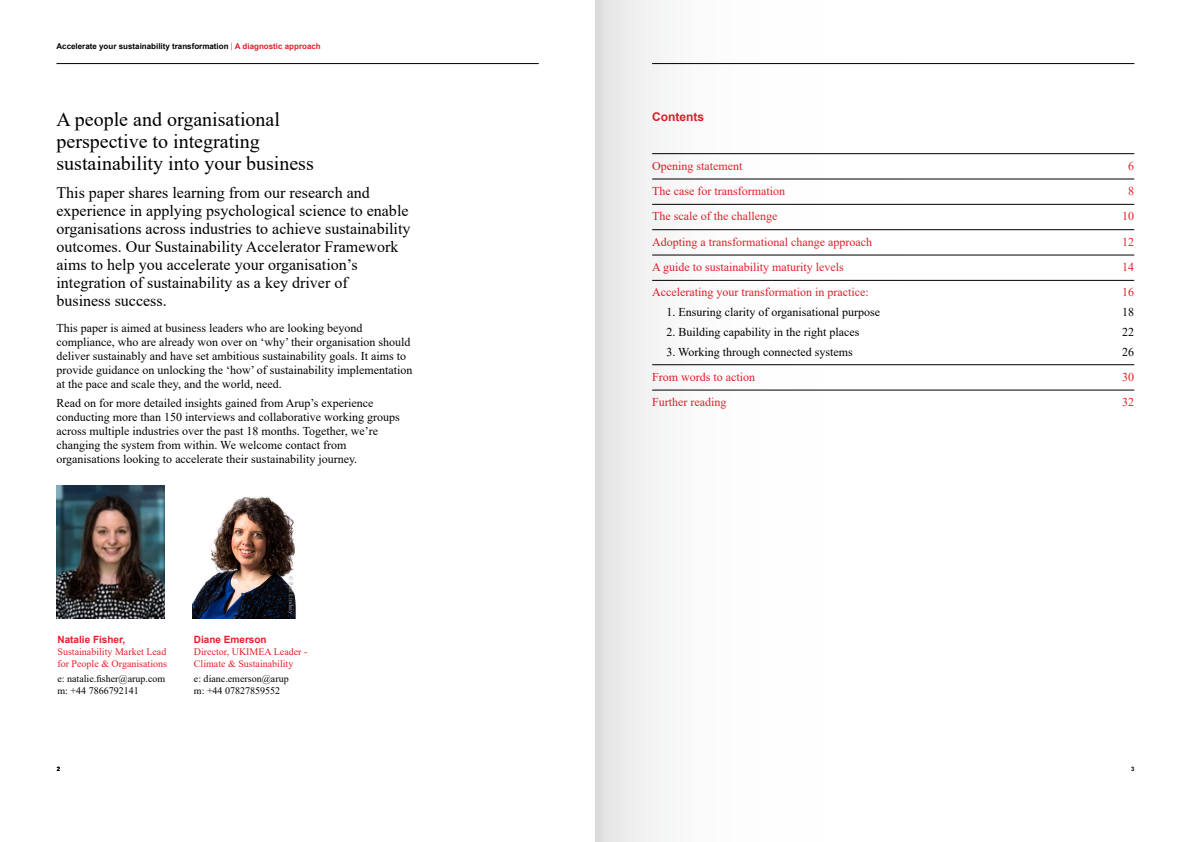
<style>
.page{position:relative;width:1191px;height:842px;background:#fff}
.page>*{position:absolute;margin:0;border:0;box-sizing:border-box;transform-origin:0 0}
.t1{font:20px/22px "Times New Roman";color:#000}
.t2{font:16px/18px "Times New Roman";color:#000}
.t3{font:12px/14px "Times New Roman";color:#000}
.t4{font:12px "Times New Roman";color:#e31f2b}
.t5{font:700 12px "Arial";color:#e31f2b}
.t6{font:10px/12px "Times New Roman";color:#e31f2b}
.t7{font:10px/12px "Times New Roman";color:#000}
.t8{font:700 10px "Arial";color:#e31f2b}
.t9{font:700 8px "Arial";color:#000}
.t10{font:6px "Times New Roman";color:#9d9fa2}
.t11{font:700 6px "Arial";color:#000}
.s1{font-family:"Museo Sans 100";font-weight:400}
.s2{color:#e31f2b}
</style>
<div class="page">
<hr style="left:56px;top:63px;width:483px;height:1px;background:#000">
<hr style="left:652px;top:63px;width:482px;height:1px;background:#000">
<img style="left:56px;top:485px;width:108px;height:133px">
<img style="left:193px;top:497px;width:103px;height:121px">
<hr style="left:652px;top:153px;width:482px;height:1px;background:#000">
<hr style="left:652px;top:178px;width:482px;height:1px;background:#000">
<hr style="left:652px;top:204px;width:482px;height:1px;background:#000">
<hr style="left:652px;top:229px;width:482px;height:1px;background:#000">
<hr style="left:652px;top:255px;width:482px;height:1px;background:#000">
<hr style="left:652px;top:280px;width:482px;height:1px;background:#000">
<hr style="left:652px;top:364px;width:482px;height:1px;background:#000">
<hr style="left:652px;top:390px;width:482px;height:1px;background:#000">
<svg style="left:595px;top:0;width:306px;height:842px"></svg>
<p class="t9" style="left:56px;top:40px;width:266px">Accelerate your sustainability transformation <span class="s1">|</span> <span class="s2">A diagnostic approach</span></p>
<h1 class="t1" style="left:56px;top:108px;width:259px">A people and organisational perspective to integrating sustainability into your business</h1>
<p class="t2" style="left:56px;top:183px;width:355px">This paper shares learning from our research and experience in applying psychological science to enable organisations across industries to achieve sustainability outcomes. Our Sustainability Accelerator Framework aims to help you accelerate your organisation’s integration of sustainability as a key driver of<br>business success.</p>
<p class="t3" style="left:56px;top:320px;width:357px">This paper is aimed at business leaders who are looking beyond compliance, who are already won over on ‘why’ their organisation should deliver sustainably and have set ambitious sustainability goals. It aims to provide guidance on unlocking the ‘how’ of sustainability implementation at the pace and scale they, and the world, need.</p>
<p class="t3" style="left:56px;top:396px;width:345px">Read on for more detailed insights gained from Arup’s experience conducting more than 150 interviews and collaborative working groups across multiple industries over the past 18 months. Together, we’re changing the system from within. We welcome contact from organisations looking to accelerate their sustainability journey.</p>
<p class="t8" style="left:57px;top:632px;width:69px">Natalie Fisher,</p>
<p class="t6" style="left:57px;top:645px;width:111px">Sustainability Market Lead for People &amp; Organisations</p>
<p class="t7" style="left:57px;top:672px;width:109px">e: natalie.fisher@arup.com m: +44 7866792141</p>
<p class="t10" style="left:295px;top:576px;width:39px;rotate:90deg">© Paul Lindsay</p>
<p class="t8" style="left:194px;top:632px;width:74px">Diane Emerson</p>
<p class="t6" style="left:194px;top:645px;width:115px">Director, UKIMEA Leader -<br>Climate &amp; Sustainability</p>
<p class="t7" style="left:194px;top:672px;width:96px">e: diane.emerson@arup m: +44 07827859552</p>
<p class="t5" style="left:652px;top:108px;width:53px">Contents</p>
<p class="t4" style="left:652px;top:157px;width:92px">Opening statement</p>
<p class="t4" style="left:1128px;top:157px;width:7px">6</p>
<p class="t4" style="left:652px;top:183px;width:134px">The case for transformation</p>
<p class="t4" style="left:1128px;top:183px;width:7px">8</p>
<p class="t4" style="left:652px;top:208px;width:127px">The scale of the challenge</p>
<p class="t4" style="left:1122px;top:208px;width:13px">10</p>
<p class="t4" style="left:652px;top:233px;width:221px">Adopting a transformational change approach</p>
<p class="t4" style="left:1122px;top:233px;width:13px">12</p>
<p class="t4" style="left:652px;top:259px;width:193px">A guide to sustainability maturity levels</p>
<p class="t4" style="left:1122px;top:259px;width:13px">14</p>
<p class="t4" style="left:652px;top:284px;width:218px">Accelerating your transformation in practice:</p>
<p class="t4" style="left:1122px;top:284px;width:13px">16</p>
<p class="t3" style="left:666px;top:305px;width:215px">1. Ensuring clarity of organisational purpose</p>
<p class="t3" style="left:1122px;top:305px;width:13px">18</p>
<p class="t3" style="left:666px;top:324px;width:194px">2. Building capability in the right places</p>
<p class="t3" style="left:1122px;top:324px;width:13px">22</p>
<p class="t3" style="left:666px;top:344px;width:188px">3. Working through connected systems</p>
<p class="t3" style="left:1122px;top:344px;width:13px">26</p>
<p class="t4" style="left:652px;top:368px;width:104px">From words to action</p>
<p class="t4" style="left:1122px;top:368px;width:13px">30</p>
<p class="t4" style="left:652px;top:394px;width:76px">Further reading</p>
<p class="t4" style="left:1122px;top:394px;width:13px">32</p>
<p class="t11" style="left:57px;top:764px;width:5px">2</p>
<p class="t11" style="left:1131px;top:764px;width:5px">3</p>
</div>
